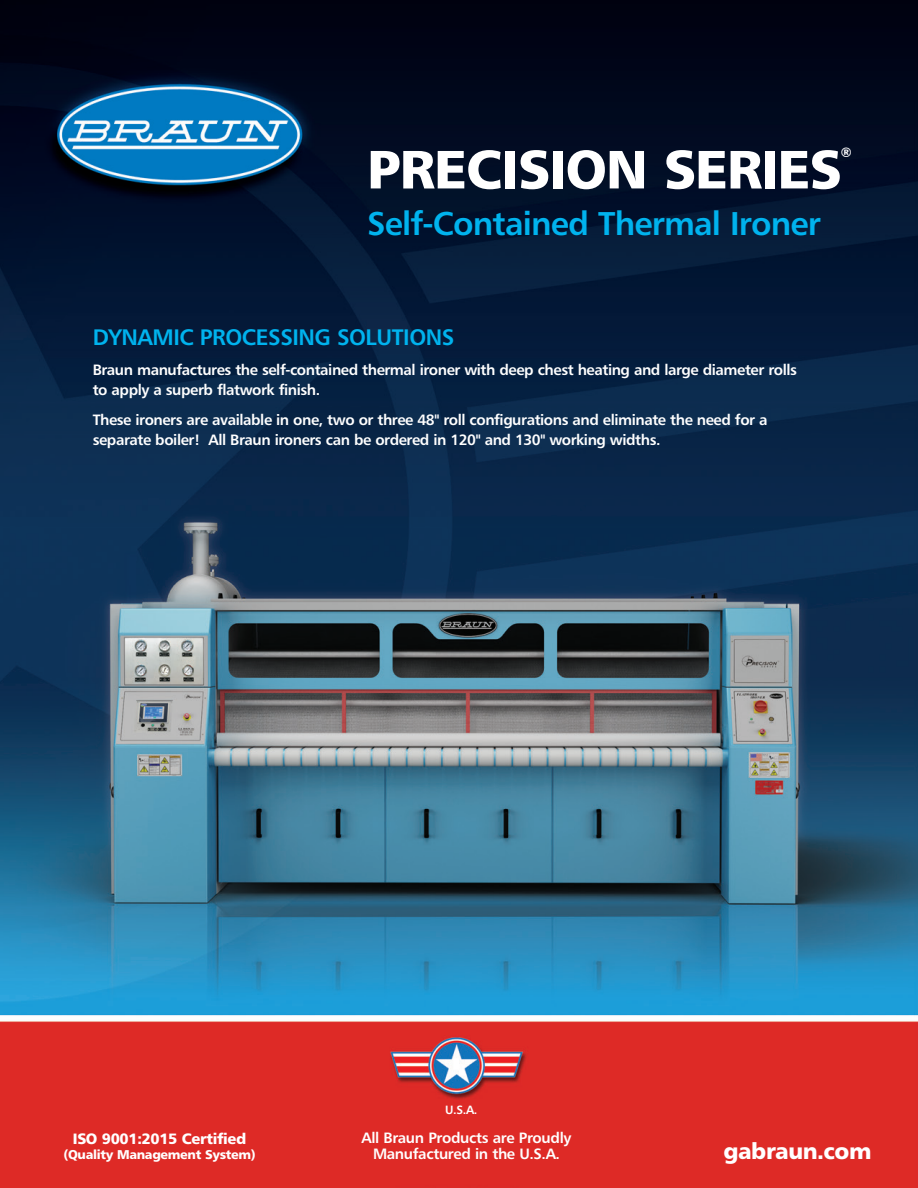
<style>
.page{position:relative;width:918px;height:1188px;background:#fff}
.page>*{position:absolute;margin:0;border:0;box-sizing:border-box;transform-origin:0 0}
.t1{font:54px "Humanist 777 BT Black B";letter-spacing:-.02em;color:#fff}
.t2{font:33px "Humanist 777 BT Bold B";letter-spacing:-.025em;color:#00b3ee}
.t3{font:22.5px "Humanist 777 BT Bold B";letter-spacing:-.02em;color:#00b3ee}
.t4{font:22.5px "Humanist 777 BT Black B";letter-spacing:-.025em;color:#fff}
.t5{font:15px/19.5px "Humanist 777 BT Bold B";letter-spacing:-.03em;color:#fff}
.t6{font:15px "Humanist 777 BT Black B";letter-spacing:-.025em;color:#fff}
.t7{font:13.05px "Humanist 777 BT Black B";color:#fff}
.t8{font:12.75px "Humanist 777 BT Black B";letter-spacing:-.025em;color:#fff}
.t9{font:12px "Humanist 777 BT Bold B";color:#fff}
</style>
<div class="page">
<img style="left:0;top:0;width:918px;height:1188px">
<h1 class="t1" style="left:367px;top:135px;width:476px">PRECISION SERIES</h1>
<p class="t7" style="left:841px;top:144px;width:12px">®</p>
<h2 class="t2" style="left:367px;top:203px;width:455px">Self-Contained Thermal Ironer</h2>
<h3 class="t3" style="left:93px;top:323px;width:363px">DYNAMIC PROCESSING SOLUTIONS</h3>
<p class="t5" style="left:93px;top:360px;width:706px">Braun manufactures the self-contained thermal ironer with deep chest heating and large diameter rolls to apply a superb flatwork finish.</p>
<p class="t5" style="left:93px;top:410px;width:676px">These ironers are available in one, two or three 48" roll configurations and eliminate the need for a separate boiler! All Braun ironers can be ordered in 120" and 130" working widths.</p>
<p class="t6" style="left:73px;top:1129px;width:175px">ISO 9001:2015 Certified</p>
<p class="t8" style="left:63px;top:1147px;width:194px">(Quality Management System)</p>
<p class="t9" style="left:445px;top:1102px;width:34px">U.S.A.</p>
<p class="t5" style="left:362px;top:1129px;width:211px;line-height:16.5px;text-align:center">All Braun Products are Proudly<br>Manufactured in the U.S.A.</p>
<h3 class="t4" style="left:724px;top:1137px;width:149px">gabraun.com</h3>
</div>
